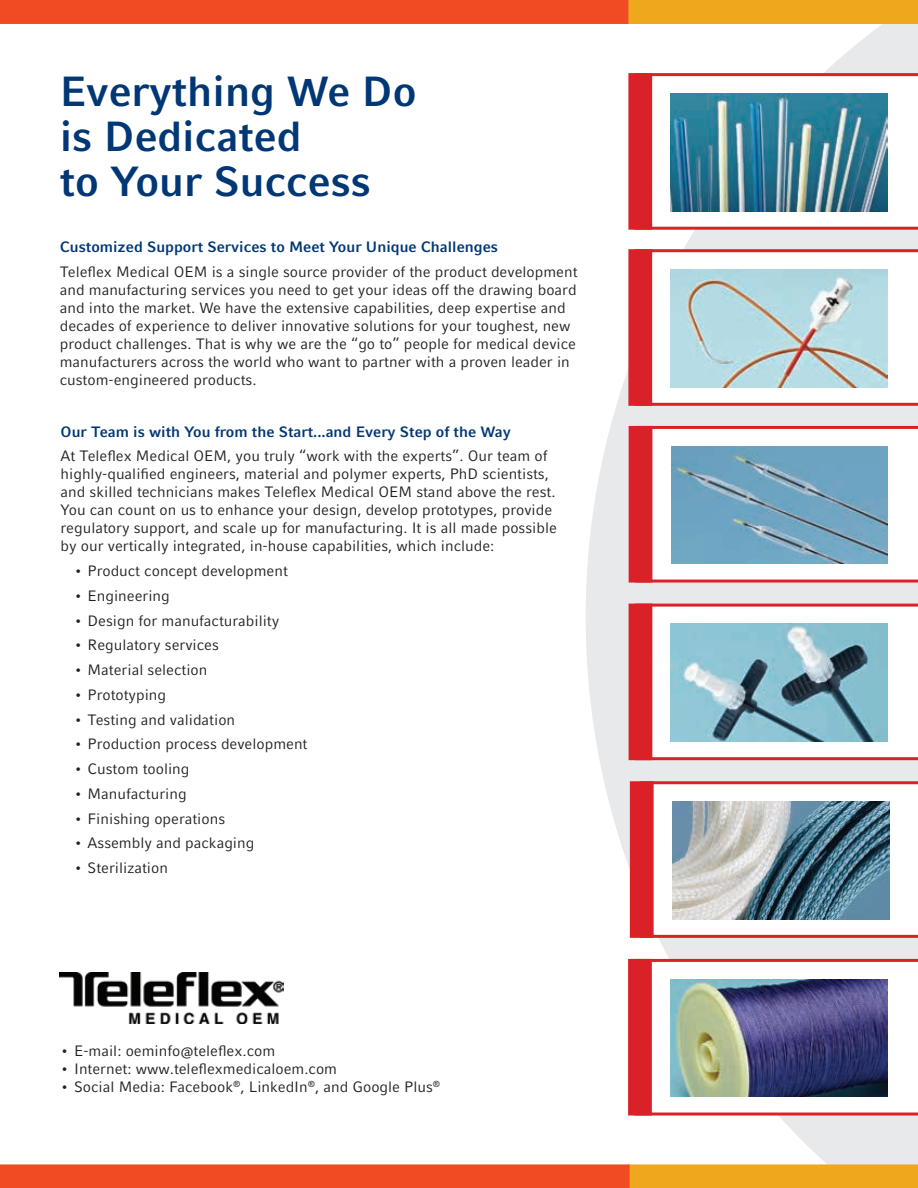
<style>
.page{position:relative;width:918px;height:1188px;background:#fff}
.page>*{position:absolute;margin:0;border:0;box-sizing:border-box;transform-origin:0 0}
.t1{font:700 42px/45px "Compatil Fact LT Pro";color:#013775}
.t2{font:15px/18px "Compatil Fact LT Pro";color:#231f20}
.t3{font:700 15px "Compatil Fact LT Pro";color:#013775}
</style>
<div class="page">
<svg style="left:586px;top:24px;width:332px;height:1140px"></svg>
<svg style="left:652px;top:73px;width:266px;height:157px"></svg>
<img style="left:671px;top:93px;width:217px;height:118px">
<div style="left:628px;top:73px;width:24px;height:157px;background:#da2128;border:4px solid #da2128"></div>
<svg style="left:0;top:0;width:918px;height:24px;background:#ef6820"></svg>
<svg style="left:0;top:1164px;width:918px;height:24px;background:#ef6a24"></svg>
<svg style="left:652px;top:249px;width:266px;height:157px"></svg>
<img style="left:671px;top:269px;width:217px;height:118px">
<div style="left:628px;top:249px;width:24px;height:157px;background:#da2128"></div>
<svg style="left:652px;top:426px;width:266px;height:157px"></svg>
<img style="left:671px;top:446px;width:217px;height:118px">
<div style="left:629px;top:426px;width:23px;height:157px;background:#da2128"></div>
<svg style="left:652px;top:604px;width:266px;height:156px"></svg>
<img style="left:671px;top:624px;width:217px;height:118px">
<div style="left:629px;top:604px;width:23px;height:156px;background:#da2128"></div>
<svg style="left:654px;top:781px;width:264px;height:157px"></svg>
<img style="left:672px;top:801px;width:217px;height:118px">
<div style="left:630px;top:781px;width:24px;height:157px;background:#da2128;border:4px solid #da2128"></div>
<svg style="left:652px;top:959px;width:266px;height:157px"></svg>
<img style="left:670px;top:979px;width:217px;height:118px">
<div style="left:628px;top:959px;width:24px;height:157px;background:#da2128;border:4px solid #da2128"></div>
<img style="left:60px;top:972px;width:224px;height:52px">
<h1 class="t1" style="left:60px;top:69px;width:358px">Everything We Do is Dedicated<br>to Your Success</h1>
<p class="t3" style="left:60px;top:238px;width:440px">Customized Support Services to Meet Your Unique Challenges</p>
<p class="t2" style="left:60px;top:263px;width:519px">Teleflex Medical OEM is a single source provider of the product development and manufacturing services you need to get your ideas off the drawing board and into the market. We have the extensive capabilities, deep expertise and decades of experience to deliver innovative solutions for your toughest, new product challenges. That is why we are the “go to” people for medical device manufacturers across the world who want to partner with a proven leader in custom-engineered products.</p>
<p class="t3" style="left:61px;top:423px;width:452px">Our Team is with You from the Start...and Every Step of the Way</p>
<p class="t2" style="left:61px;top:447px;width:498px">At Teleflex Medical OEM, you truly “work with the experts”. Our team of highly-qualified engineers, material and polymer experts, PhD scientists, and skilled technicians makes Teleflex Medical OEM stand above the rest.<br>You can count on us to enhance your design, develop prototypes, provide regulatory support, and scale up for manufacturing. It is all made possible by our vertically integrated, in-house capabilities, which include:</p>
<p class="t2" style="left:74px;top:562px;width:215px">• Product concept development</p>
<p class="t2" style="left:74px;top:587px;width:97px">• Engineering</p>
<p class="t2" style="left:74px;top:612px;width:207px">• Design for manufacturability</p>
<p class="t2" style="left:74px;top:636px;width:146px">• Regulatory services</p>
<p class="t2" style="left:74px;top:661px;width:135px">• Material selection</p>
<p class="t2" style="left:74px;top:686px;width:94px">• Prototyping</p>
<p class="t2" style="left:74px;top:711px;width:163px">• Testing and validation</p>
<p class="t2" style="left:74px;top:735px;width:235px">• Production process development</p>
<p class="t2" style="left:74px;top:760px;width:117px">• Custom tooling</p>
<p class="t2" style="left:74px;top:785px;width:114px">• Manufacturing</p>
<p class="t2" style="left:74px;top:810px;width:153px">• Finishing operations</p>
<p class="t2" style="left:74px;top:834px;width:182px">• Assembly and packaging</p>
<p class="t2" style="left:74px;top:859px;width:95px">• Sterilization</p>
<p class="t2" style="left:61px;top:1042px;width:216px">• E-mail: oeminfo@teleflex.com</p>
<p class="t2" style="left:61px;top:1060px;width:278px">• Internet: www.teleflexmedicaloem.com</p>
<p class="t2" style="left:61px;top:1078px;width:381px">• Social Media: Facebook<sup>®</sup>, LinkedIn<sup>®</sup>, and Google Plus<sup>®</sup></p>
</div>
